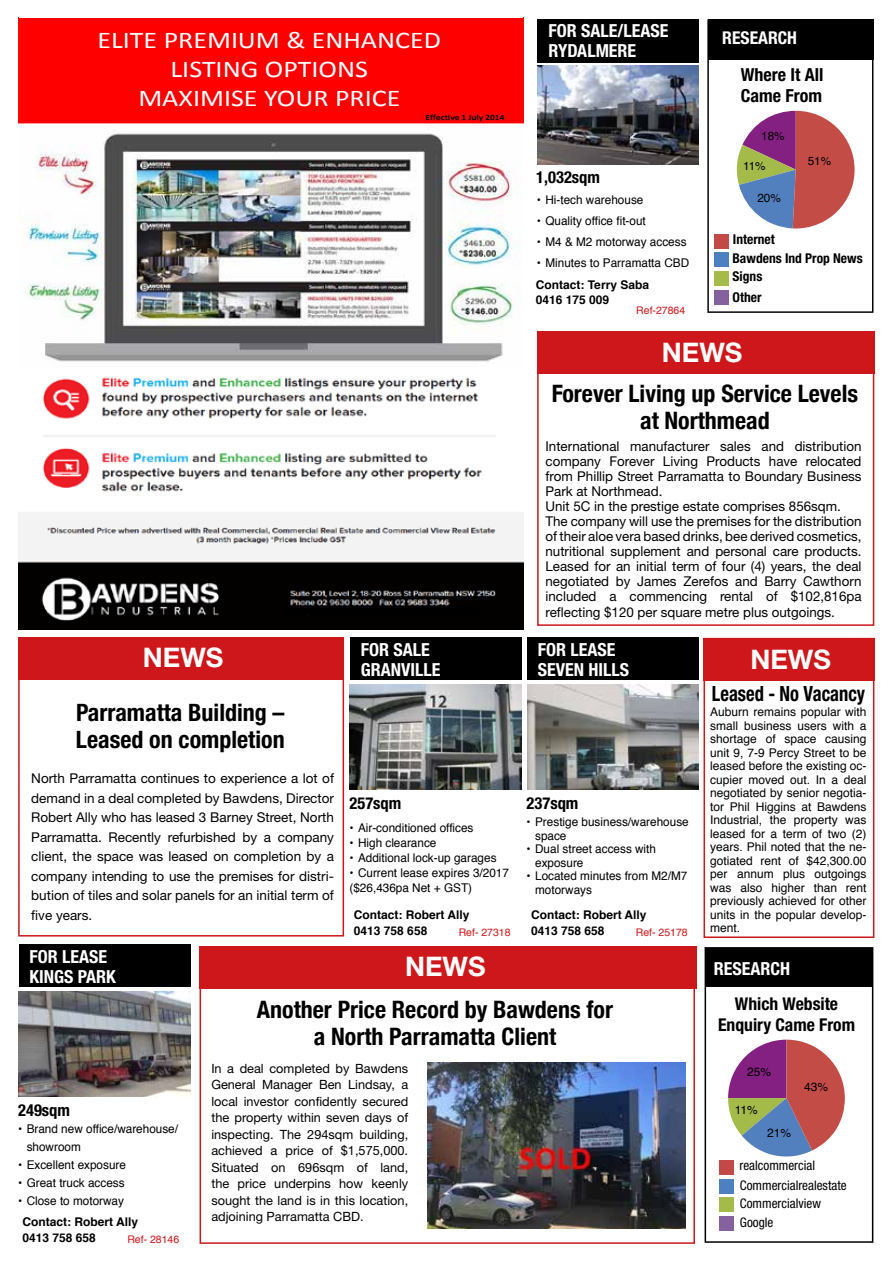
<style>
.page{position:relative;width:893px;height:1263px;background:#fff}
.page>*{position:absolute;margin:0;border:0;box-sizing:border-box;transform-origin:0 0}
.t1{font:700 27px "Helvetica Neue";color:#fff}
.t2{font:24.15px/29px "Calibri";color:#fff;text-align:center;scale:1.16 1}
.t3{font:700 condensed 24px/27px "Helvetica Neue";color:#000;text-align:center}
.t4{font:700 condensed 24px/27px "Helvetica Neue";color:#000}
.t5{font:700 condensed 21px "Helvetica Neue";color:#000;scale:.88 1}
.t6{font:700 condensed 18px/19.5px "Helvetica Neue";color:#fff}
.t7{font:700 condensed 18px/21.6px "Helvetica Neue";color:#000}
.t8{font:700 condensed 17.7px/21.1px "Helvetica Neue";color:#000;text-align:center}
.t9{font:700 condensed 17.7px "Helvetica Neue";color:#fff}
.t10{font:700 condensed 16.5px "Helvetica Neue";color:#000}
.t11{font:13.5px/15px "Helvetica Neue";color:#000}
.t12{font:700 condensed 13.5px "Helvetica Neue";color:#000}
.t13{font:condensed 13.2px "Helvetica Neue";color:#000}
.t14{font:12.75px/16.5px "Helvetica Neue";color:#000;text-align:justify}
.t15{font:12px/13.5px "Helvetica";color:#000}
.t16{font:700 12px/16.5px "Helvetica";color:#000}
.t17{font:11.7px "Helvetica";color:#000}
.t18{font:10.5px "Helvetica";color:#cd171a}
.t19{font:700 8.1px "Calibri";color:#000;scale:1.16 1}
</style>
<div class="page">
<div style="left:200px;top:946px;width:495px;height:298px;border:2px solid #cd171a"></div>
<div style="left:350px;top:638px;width:172px;height:42px;background:#000"></div>
<img style="left:350px;top:685px;width:172px;height:104px">
<div style="left:705px;top:947px;width:168px;height:296px;border:2px solid #000"></div>
<div style="left:720px;top:1160px;width:14px;height:15px;background:#c34946"></div>
<div style="left:720px;top:1179px;width:14px;height:14px;background:#4d80c0"></div>
<div style="left:720px;top:1197px;width:14px;height:15px;background:#a4ba49"></div>
<div style="left:719px;top:1216px;width:14px;height:15px;background:#8661a0"></div>
<div style="left:705px;top:949px;width:168px;height:38px;background:#000"></div>
<svg style="left:728px;top:1040px;width:117px;height:117px"></svg>
<div style="left:18px;top:18px;width:506px;height:105px;background:#f00"></div>
<img style="left:18px;top:377px;width:506px;height:252px">
<div style="left:285px;top:607px;width:193px;height:8px;background:#000"></div>
<div style="left:285px;top:606px;width:194px;height:10px;border:2px solid #000"></div>
<img style="left:19px;top:133px;width:501px;height:229px">
<div style="left:703px;top:638px;width:171px;height:300px;border:2px solid #cd171a"></div>
<div style="left:703px;top:638px;width:172px;height:42px;background:#cd171a"></div>
<div style="left:538px;top:19px;width:161px;height:43px;background:#000"></div>
<img style="left:538px;top:65px;width:161px;height:99px">
<div style="left:707px;top:19px;width:166px;height:294px;border:1px solid #000"></div>
<div style="left:708px;top:19px;width:165px;height:41px;background:#000"></div>
<svg style="left:736px;top:111px;width:119px;height:117px"></svg>
<div style="left:714px;top:234px;width:15px;height:15px;background:#c34946"></div>
<div style="left:714px;top:252px;width:15px;height:15px;background:#4d80c0"></div>
<div style="left:714px;top:271px;width:15px;height:15px;background:#a4ba49"></div>
<div style="left:714px;top:290px;width:14px;height:14px;background:#8661a0"></div>
<div style="left:537px;top:332px;width:337px;height:294px;border:2px solid #cd171a"></div>
<div style="left:537px;top:331px;width:337px;height:42px;background:#cd171a"></div>
<div style="left:18px;top:638px;width:326px;height:298px;border:2px solid #cd171a"></div>
<div style="left:18px;top:638px;width:326px;height:42px;background:#cd171a"></div>
<div style="left:527px;top:638px;width:172px;height:42px;background:#000"></div>
<img style="left:527px;top:685px;width:172px;height:104px">
<div style="left:19px;top:945px;width:172px;height:42px;background:#000"></div>
<img style="left:19px;top:992px;width:172px;height:104px">
<img style="left:428px;top:1062px;width:257px;height:167px">
<div style="left:199px;top:947px;width:498px;height:42px;background:#cd171a"></div>
<h2 class="t2" style="left:97px;top:26px;width:298px">ELITE PREMIUM &amp; ENHANCED<br>LISTING OPTIONS<br>MAXIMISE YOUR PRICE</h2>
<p class="t19" style="left:426px;top:112px;width:69px">Effective 1 July 2014</p>
<h3 class="t6" style="left:549px;top:21px;width:121px">FOR SALE/LEASE<br>RYDALMERE</h3>
<h3 class="t9" style="left:722px;top:27px;width:76px">RESEARCH</h3>
<h3 class="t7" style="left:741px;top:63px;width:84px">Where It All<br>Came From</h3>
<p class="t17" style="left:761px;top:126px;width:25px">18%</p>
<p class="t10" style="left:536px;top:167px;width:65px">1,032sqm</p>
<p class="t17" style="left:743px;top:157px;width:24px">11%</p>
<p class="t17" style="left:808px;top:152px;width:25px">51%</p>
<p class="t15" style="left:537px;top:193px;width:108px">• Hi-tech warehouse</p>
<p class="t15" style="left:537px;top:214px;width:110px">• Quality office fit-out</p>
<p class="t15" style="left:537px;top:235px;width:151px">• M4 &amp; M2 motorway access</p>
<p class="t15" style="left:537px;top:256px;width:154px">• Minutes to Parramatta CBD</p>
<p class="t18" style="left:636px;top:302px;width:51px">Ref-27864</p>
<p class="t16" style="left:536px;top:277px;width:115px;line-height:15px">Contact: Terry Saba<br>0416 175 009</p>
<p class="t17" style="left:757px;top:189px;width:25px">20%</p>
<p class="t12" style="left:733px;top:231px;width:43px">Internet</p>
<p class="t12" style="left:733px;top:268px;width:31px">Signs</p>
<p class="t12" style="left:732px;top:250px;width:132px">Bawdens Ind Prop News</p>
<p class="t12" style="left:733px;top:289px;width:30px">Other</p>
<h1 class="t1" style="left:662px;top:336px;width:82px">NEWS</h1>
<h3 class="t3" style="left:552px;top:379px;width:308px">Forever Living up Service Levels at Northmead</h3>
<p class="t11" style="left:545px;top:438px;width:318px">International manufacturer sales and distribution company Forever Living Products have relocated from Phillip Street Parramatta to Boundary Business Park at Northmead.<br>Unit 5C in the prestige estate comprises 856sqm.<br>The company will use the premises for the distribution of their aloe vera based drinks, bee derived cosmetics, nutritional supplement and personal care products.<br>Leased for an initial term of four (4) years, the deal negotiated by James Zerefos and Barry Cawthorn included a commencing rental of $102,816pa</p>
<p class="t11" style="left:545px;top:605px;width:291px">reflecting $120 per square metre plus outgoings.</p>
<h1 class="t1" style="left:143px;top:641px;width:82px">NEWS</h1>
<h3 class="t4" style="left:76px;top:698px;width:210px">Parramatta Building –<br>Leased on completion</h3>
<p class="t11" style="left:31px;top:769px;width:304px;line-height:19.5px;text-align:justify">North Parramatta continues to experience a lot of demand in a deal completed by Bawdens, Director Robert Ally who has leased 3 Barney Street, North Parramatta. Recently refurbished by a company client, the space was leased on completion by a company intending to use the premises for distri&shy;bution of tiles and solar panels for an initial term of five years.</p>
<h3 class="t6" style="left:361px;top:640px;width:81px">FOR SALE<br>GRANVILLE</h3>
<p class="t10" style="left:349px;top:793px;width:53px">257sqm</p>
<p class="t15" style="left:349px;top:821px;width:125px">• Air-conditioned offices</p>
<p class="t15" style="left:349px;top:836px;width:88px">• High clearance</p>
<p class="t15" style="left:349px;top:851px;width:149px">• Additional lock-up garages</p>
<p class="t15" style="left:349px;top:865px;width:161px;line-height:15px">• Current lease expires 3/2017 ($26,436pa Net + GST)</p>
<p class="t18" style="left:459px;top:924px;width:53px">Ref- 27318</p>
<p class="t16" style="left:354px;top:906px;width:117px">Contact: Robert Ally<br>0413 758 658</p>
<h3 class="t6" style="left:538px;top:640px;width:93px">FOR LEASE<br>SEVEN HILLS</h3>
<p class="t10" style="left:527px;top:793px;width:53px">237sqm</p>
<p class="t15" style="left:535px;top:816px;width:155px;text-indent:-9px">• Prestige business/warehouse space</p>
<p class="t15" style="left:535px;top:843px;width:122px;text-indent:-9px">• Dual street access with exposure</p>
<p class="t15" style="left:535px;top:870px;width:154px;text-indent:-9px">• Located minutes from M2/M7 motorways</p>
<p class="t18" style="left:636px;top:924px;width:53px">Ref- 25178</p>
<p class="t16" style="left:531px;top:906px;width:117px">Contact: Robert Ally<br>0413 758 658</p>
<h1 class="t1" style="left:750px;top:642px;width:82px">NEWS</h1>
<h3 class="t5" style="left:712px;top:681px;width:175px">Leased - No Vacancy</h3>
<p class="t15" style="left:710px;top:706px;width:158px;text-align:justify">Auburn remains popular with small business users with a shortage of space causing unit 9, 7-9 Percy Street to be leased before the existing oc&shy;cupier moved out. In a deal negotiated by senior negotia&shy;tor Phil Higgins at Bawdens Industrial, the property was leased for a term of two (2) years. Phil noted that the ne&shy;gotiated rent of $42,300.00 per annum plus outgoings was also higher than rent previously achieved for other units in the popular develop&shy;ment.</p>
<h3 class="t6" style="left:29px;top:947px;width:88px">FOR LEASE<br>KINGS PARK</h3>
<h1 class="t1" style="left:405px;top:949px;width:82px">NEWS</h1>
<h3 class="t6" style="left:714px;top:959px;width:78px">RESEARCH</h3>
<p class="t10" style="left:18px;top:1100px;width:53px">249sqm</p>
<p class="t15" style="left:27px;top:1120px;width:153px;line-height:18px;text-indent:-9px">• Brand new office/warehouse/ showroom</p>
<p class="t15" style="left:18px;top:1159px;width:109px">• Excellent exposure</p>
<p class="t15" style="left:18px;top:1177px;width:108px">• Great truck access</p>
<p class="t15" style="left:18px;top:1195px;width:107px">• Close to motorway</p>
<p class="t18" style="left:127px;top:1231px;width:53px">Ref- 28146</p>
<p class="t16" style="left:23px;top:1213px;width:117px">Contact: Robert Ally<br>0413 758 658</p>
<h3 class="t3" style="left:257px;top:995px;width:358px">Another Price Record by Bawdens for a North Parramatta Client</h3>
<p class="t14" style="left:211px;top:1059px;width:198px">In a deal completed by Bawdens General Manager Ben Lindsay, a local investor confidently secured the property within seven days of inspecting. The 294sqm building, achieved a price of $1,575,000.<br>Situated on 696sqm of land, the price underpins how keenly sought the land is in this location, adjoining Parramatta CBD.</p>
<h3 class="t8" style="left:718px;top:993px;width:138px">Which Website<br>Enquiry Came From</h3>
<p class="t15" style="left:747px;top:1065px;width:26px">25%</p>
<p class="t15" style="left:735px;top:1103px;width:25px">11%</p>
<p class="t15" style="left:767px;top:1126px;width:26px">21%</p>
<p class="t15" style="left:804px;top:1080px;width:26px">43%</p>
<p class="t13" style="left:739px;top:1158px;width:77px">realcommercial</p>
<p class="t13" style="left:740px;top:1196px;width:83px">Commercialview</p>
<p class="t13" style="left:740px;top:1177px;width:108px">Commercialrealestate</p>
<p class="t13" style="left:740px;top:1215px;width:35px">Google</p>
</div>
